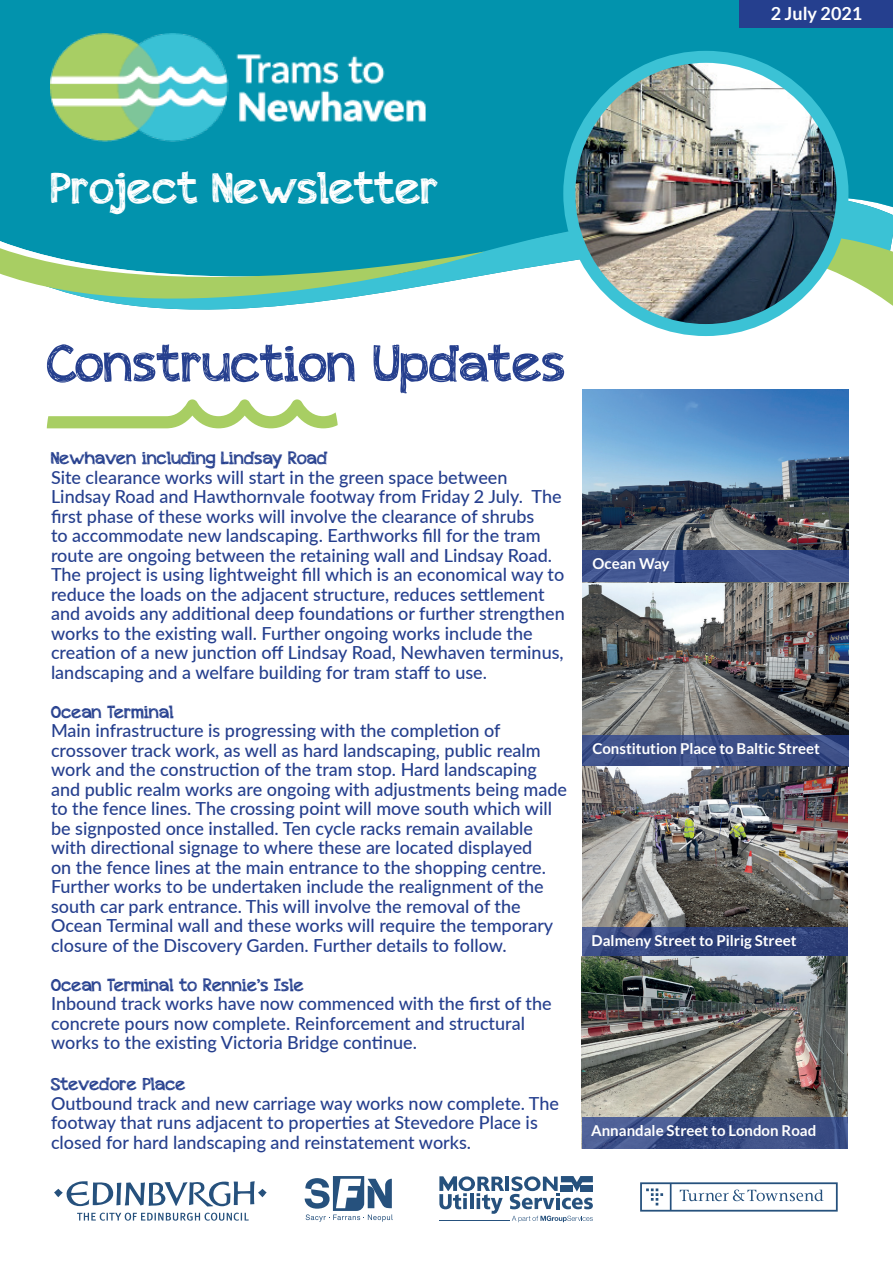
<style>
.page{position:relative;width:893px;height:1263px;background:#fff}
.page>*{position:absolute;margin:0;border:0;box-sizing:border-box;transform-origin:0 0}
.t1{font:52.5px "appleberry";color:#253f8e}
.t2{font:45px "appleberry";color:#fff}
.t3{font:500 18px/19.5px "Lato";color:#253f8e}
.t4{font:18px "appleberry";color:#253f8e}
.t5{font:700 18px "Lato";color:#fff}
.t6{font:700 15px "Lato";color:#fff}
</style>
<div class="page">
<div style="left:0;top:0;width:893px;height:286px;background:#0293ad"></div>
<svg style="left:655px;top:211px;width:238px;height:125px"></svg>
<div style="left:0;top:228px;width:408px;height:14px;background:#0293ad"></div>
<svg style="left:0;top:242px;width:485px;height:68px"></svg>
<svg style="left:54px;top:1181px;width:213px;height:40px"></svg>
<svg style="left:305px;top:1176px;width:88px;height:46px"></svg>
<hr style="left:506px;top:1176px;width:3px;height:15px;background:#26517d">
<svg style="left:510px;top:1176px;width:83px;height:33px"></svg>
<svg style="left:439px;top:1176px;width:65px;height:38px"></svg>
<svg style="left:512px;top:1216px;width:81px;height:6px"></svg>
<hr style="left:439px;top:1220px;width:71px;height:1px;background:#26517d">
<svg style="left:640px;top:1182px;width:198px;height:29px"></svg>
<svg style="left:47px;top:399px;width:291px;height:29px"></svg>
<img style="left:569px;top:57px;width:273px;height:273px;border-radius:137px">
<div style="left:563px;top:51px;width:285px;height:285px;border:12px solid #3bc2d5;border-radius:50%"></div>
<div style="left:739px;top:0;width:154px;height:27px;background:#253f8e"></div>
<img style="left:51px;top:34px;width:401px;height:134px">
<img style="left:582px;top:390px;width:267px;height:377px">
<svg style="left:582px;top:735px;width:266px;height:31px;background:#3a4c85"></svg>
<img style="left:582px;top:766px;width:266px;height:190px">
<svg style="left:583px;top:927px;width:265px;height:32px;background:#30427b"></svg>
<img style="left:582px;top:956px;width:265px;height:161px">
<svg style="left:582px;top:1117px;width:265px;height:32px;background:#3d5088"></svg>
<svg style="left:583px;top:390px;width:266px;height:160px;background:#597b9c"></svg>
<svg style="left:583px;top:550px;width:266px;height:32px;background:#3c5089"></svg>
<p class="t5" style="left:771px;top:3px;width:93px">2 July 2021</p>
<h2 class="t2" style="left:51px;top:157px;width:390px">Project Newsletter</h2>
<h1 class="t1" style="left:47px;top:328px;width:521px">Construction Updates</h1>
<p class="t4" style="left:51px;top:446px;width:278px">Newhaven including Lindsay Road</p>
<p class="t3" style="left:51px;top:467px;width:515px">Site clearance works will start in the green space between Lindsay Road and Hawthornvale footway from Friday 2 July. The first phase of these works will involve the clearance of shrubs<br>to accommodate new landscaping. Earthworks fill for the tram route are ongoing between the retaining wall and Lindsay Road.<br>The project is using lightweight fill which is an economical way to reduce the loads on the adjacent structure, reduces settlement and avoids any additional deep foundations or further strengthen works to the existing wall. Further ongoing works include the creation of a new junction off Lindsay Road, Newhaven terminus, landscaping and a welfare building for tram staff to use.</p>
<p class="t4" style="left:51px;top:699px;width:124px">Ocean Terminal</p>
<p class="t3" style="left:51px;top:720px;width:518px">Main infrastructure is progressing with the completion of crossover track work, as well as hard landscaping, public realm work and the construction of the tram stop. Hard landscaping and public realm works are ongoing with adjustments being made to the fence lines. The crossing point will move south which will be signposted once installed. Ten cycle racks remain available with directional signage to where these are located displayed<br>on the fence lines at the main entrance to the shopping centre.<br>Further works to be undertaken include the realignment of the south car park entrance. This will involve the removal of the Ocean Terminal wall and these works will require the temporary closure of the Discovery Garden. Further details to follow.</p>
<p class="t4" style="left:51px;top:972px;width:255px">Ocean Terminal to Rennie’s Isle</p>
<p class="t3" style="left:51px;top:993px;width:502px">Inbound track works have now commenced with the first of the concrete pours now complete. Reinforcement and structural works to the existing Victoria Bridge continue.</p>
<p class="t4" style="left:51px;top:1072px;width:136px">Stevedore Place</p>
<p class="t3" style="left:51px;top:1093px;width:509px">Outbound track and new carriage way works now complete. The footway that runs adjacent to properties at Stevedore Place is closed for hard landscaping and reinstatement works.</p>
<p class="t6" style="left:593px;top:555px;width:78px">Ocean Way</p>
<p class="t6" style="left:592px;top:740px;width:229px">Constitution Place to Baltic Street</p>
<p class="t6" style="left:592px;top:932px;width:206px">Dalmeny Street to Pilrig Street</p>
<p class="t6" style="left:591px;top:1122px;width:227px">Annandale Street to London Road</p>
</div>
